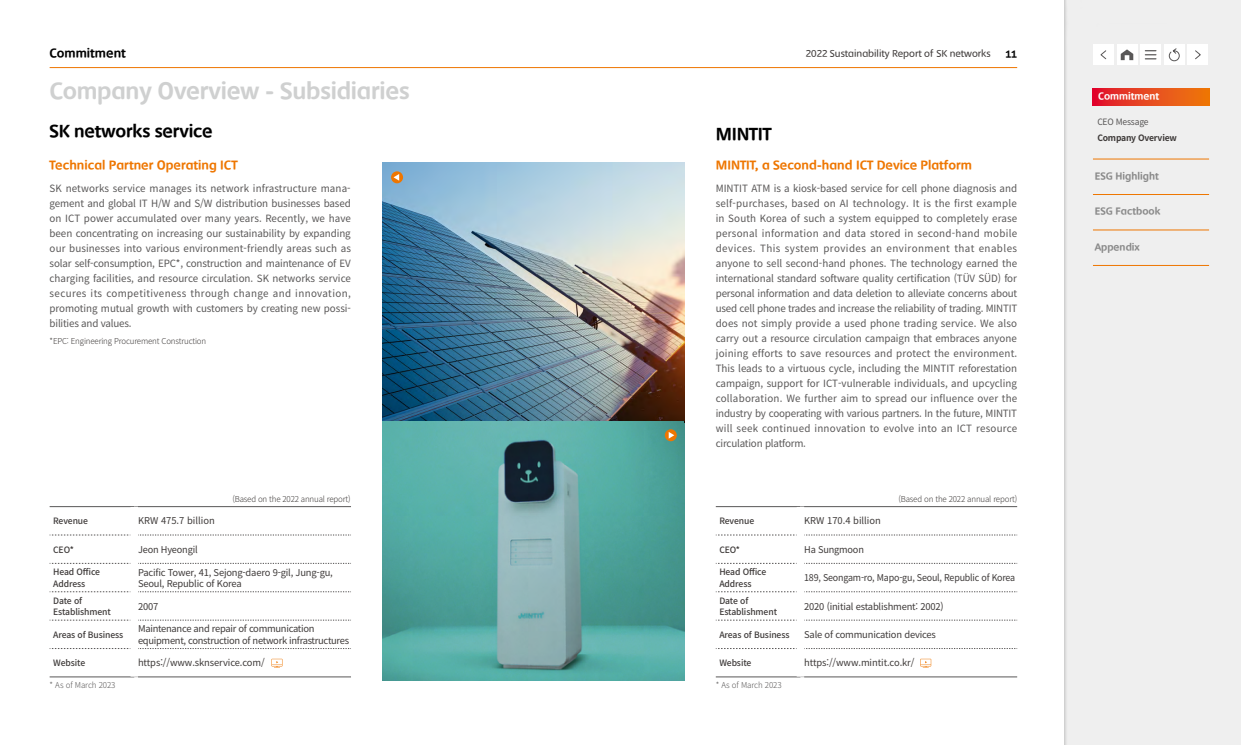
<style>
.page{position:relative;width:1241px;height:745px;background:#fff}
.page>*{position:absolute;margin:0;border:0;box-sizing:border-box;transform-origin:0 0}
.t1{font:700 23.12px "Moebius Korea";letter-spacing:-.01em;color:#cfd0d0}
.t2{font:700 17.5px "Moebius Korea";letter-spacing:-.01em;color:#000}
.t3{font:700 12.5px "Moebius Korea";color:#ee7601}
.t4{font:700 12.5px "Moebius Korea";color:#000}
.t5{font:10px/15px "Noto Sans KR";letter-spacing:-.005em;color:#595757;text-align:justify}
.t6{font:700 10px "Moebius Korea";color:#898989}
.t7{font:700 10px "Moebius Korea";color:#fff}
.t8{font:700 10px "Moebius Korea";color:#000}
.t9{font:9.38px/11.2px "Noto Sans KR";letter-spacing:-.02em;color:#3e3a39}
.t10{font:9.38px "Noto Sans KR";letter-spacing:-.02em;color:#3e3a39;scale:.95 1}
.t11{font:9.38px "Moebius Korea";letter-spacing:-.01em;color:#3e3a39}
.t12{font:9.38px "Noto Sans KR";color:#3e3a39}
.t13{font:500 8.75px/11.2px "Noto Sans KR";letter-spacing:-.01em;color:#3e3a39}
.t14{font:700 8.75px "Noto Sans KR";letter-spacing:-.025em;color:#3e3a39}
.t15{font:8.75px "Noto Sans KR";letter-spacing:-.025em;color:#595757}
.t16{font:300 8.12px "Noto Sans KR";letter-spacing:-.02em;color:#3e3a39}
.t17{font:300 8.12px "Noto Sans KR";letter-spacing:-.01em;color:#595757}
</style>
<div class="page">
<div style="left:1052px;top:0;width:188px;height:744px;background:#000;opacity:.2"></div>
<div style="left:1092px;top:44px;width:21px;height:21px;background:#fff"></div>
<div style="left:1116px;top:44px;width:21px;height:21px;background:#fff"></div>
<div style="left:1139px;top:44px;width:21px;height:21px;background:#fff"></div>
<div style="left:1163px;top:44px;width:21px;height:21px;background:#fff"></div>
<div style="left:1187px;top:44px;width:21px;height:21px;background:#fff"></div>
<svg style="left:1092px;top:89px;width:116px;height:17px;background:#e7471e"></svg>
<hr style="left:1092px;top:159px;width:116px;height:1px;background:#ee7601">
<hr style="left:1092px;top:194px;width:116px;height:1px;background:#ee7601">
<hr style="left:1092px;top:229px;width:116px;height:1px;background:#ee7601">
<hr style="left:1092px;top:265px;width:116px;height:1px;background:#ee7601">
<svg style="left:1100px;top:50px;width:6px;height:10px"></svg>
<svg style="left:1195px;top:50px;width:6px;height:10px"></svg>
<svg style="left:1145px;top:50px;width:10px;height:9px"></svg>
<svg style="left:1120px;top:49px;width:13px;height:11px"></svg>
<svg style="left:1168px;top:48px;width:11px;height:14px"></svg>
<hr style="left:50px;top:67px;width:967px;height:1px;background:#ee7601">
<img style="left:382px;top:163px;width:302px;height:258px">
<svg style="left:382px;top:421px;width:302px;height:259px;background:#5ba49f"></svg>
<svg style="left:804px;top:534px;width:213px;height:1px"></svg>
<svg style="left:806px;top:562px;width:209px;height:1px"></svg>
<svg style="left:804px;top:591px;width:213px;height:1px"></svg>
<svg style="left:804px;top:619px;width:213px;height:1px"></svg>
<svg style="left:804px;top:648px;width:213px;height:1px"></svg>
<hr style="left:800px;top:506px;width:217px;height:1px;background:#595757">
<hr style="left:800px;top:676px;width:217px;height:1px;background:#595757">
<div style="left:796px;top:676px;width:8px;height:25px;background:#fff"></div>
<hr style="left:715px;top:506px;width:85px;height:1px;background:#595757">
<hr style="left:715px;top:676px;width:85px;height:1px;background:#595757">
<svg style="left:715px;top:534px;width:80px;height:1px"></svg>
<svg style="left:718px;top:562px;width:76px;height:1px"></svg>
<svg style="left:715px;top:591px;width:80px;height:1px"></svg>
<svg style="left:715px;top:619px;width:80px;height:1px"></svg>
<svg style="left:715px;top:648px;width:80px;height:1px"></svg>
<div style="left:796px;top:506px;width:8px;height:28px;background:#fff"></div>
<svg style="left:138px;top:534px;width:213px;height:1px"></svg>
<svg style="left:138px;top:562px;width:213px;height:1px"></svg>
<svg style="left:138px;top:591px;width:213px;height:1px"></svg>
<svg style="left:138px;top:619px;width:213px;height:1px"></svg>
<svg style="left:138px;top:648px;width:213px;height:1px"></svg>
<hr style="left:134px;top:506px;width:217px;height:1px;background:#595757">
<hr style="left:134px;top:676px;width:217px;height:1px;background:#595757">
<div style="left:130px;top:676px;width:8px;height:25px;background:#fff"></div>
<hr style="left:50px;top:506px;width:84px;height:1px;background:#595757">
<hr style="left:50px;top:676px;width:84px;height:1px;background:#595757">
<svg style="left:50px;top:534px;width:80px;height:1px"></svg>
<svg style="left:52px;top:562px;width:76px;height:1px"></svg>
<svg style="left:50px;top:591px;width:80px;height:1px"></svg>
<svg style="left:50px;top:619px;width:80px;height:1px"></svg>
<svg style="left:50px;top:648px;width:80px;height:1px"></svg>
<div style="left:130px;top:506px;width:8px;height:28px;background:#fff"></div>
<svg style="left:664px;top:429px;width:12px;height:12px"></svg>
<svg style="left:668px;top:431px;width:6px;height:7px"></svg>
<svg style="left:391px;top:171px;width:12px;height:12px"></svg>
<svg style="left:393px;top:174px;width:6px;height:6px"></svg>
<svg style="left:271px;top:658px;width:11px;height:9px"></svg>
<svg style="left:920px;top:658px;width:11px;height:9px"></svg>
<p class="t4" style="left:50px;top:47px;width:78px">Commitment</p>
<p class="t11" style="left:805px;top:49px;width:186px">2022 Sustainability Report of SK networks</p>
<p class="t8" style="left:1005px;top:49px;width:13px">11</p>
<h1 class="t1" style="left:50px;top:79px;width:361px">Company Overview - Subsidiaries</h1>
<h2 class="t2" style="left:50px;top:122px;width:164px">SK networks service</h2>
<p class="t3" style="left:50px;top:159px;width:189px">Technical Partner Operating ICT</p>
<p class="t5" style="left:50px;top:181px;width:303px">SK networks service manages its network infrastructure mana&shy;gement and global IT H/W and S/W distribution businesses based on ICT power accumulated over many years. Recently, we have been concentrating on increasing our sustainability by expanding our businesses into various environment-friendly areas such as solar self-consumption, EPC*, construction and maintenance of EV charging facilities, and resource circulation. SK networks service secures its competitiveness through change and innovation, promoting mutual growth with customers by creating new possi&shy;bilities and values.</p>
<p class="t16" style="left:50px;top:336px;width:158px">*EPC: Engineering Procurement Construction</p>
<h2 class="t2" style="left:715px;top:125px;width:57px">MINTIT</h2>
<p class="t3" style="left:715px;top:159px;width:258px">MINTIT, a Second-hand ICT Device Platform</p>
<p class="t5" style="left:715px;top:181px;width:303px">MINTIT ATM is a kiosk-based service for cell phone diagnosis and self-purchases, based on AI technology. It is the first example in South Korea of such a system equipped to completely erase personal information and data stored in second-hand mobile devices. This system provides an environment that enables anyone to sell second-hand phones. The technology earned the international standard software quality certification (TÜV SÜD) for personal information and data deletion to alleviate concerns about used cell phone trades and increase the reliability of trading. MINTIT does not simply provide a used phone trading service. We also carry out a resource circulation campaign that embraces anyone joining efforts to save resources and protect the environment.<br>This leads to a virtuous cycle, including the MINTIT reforestation campaign, support for ICT-vulnerable individuals, and upcycling collaboration. We further aim to spread our influence over the industry by cooperating with various partners. In the future, MINTIT will seek continued innovation to evolve into an ICT resource circulation platform.</p>
<p class="t16" style="left:232px;top:494px;width:119px">(Based on the 2022 annual report)</p>
<p class="t16" style="left:898px;top:494px;width:120px">(Based on the 2022 annual report)</p>
<p class="t13" style="left:53px;top:515px;width:36px">Revenue</p>
<p class="t12" style="left:138px;top:515px;width:78px">KRW 475.7 billion</p>
<p class="t13" style="left:53px;top:543px;width:22px">CEO*</p>
<p class="t9" style="left:138px;top:543px;width:61px">Jeon Hyeongil</p>
<p class="t13" style="left:53px;top:566px;width:48px">Head Office<br>Address</p>
<p class="t9" style="left:138px;top:566px;width:196px">Pacific Tower, 41, Sejong-daero 9-gil, Jung-gu,<br>Seoul, Republic of Korea</p>
<p class="t13" style="left:53px;top:594px;width:59px">Date of<br>Establishment</p>
<p class="t9" style="left:138px;top:600px;width:22px">2007</p>
<p class="t13" style="left:53px;top:628px;width:72px">Areas of Business</p>
<p class="t9" style="left:138px;top:623px;width:212px">Maintenance and repair of communication equipment, construction of network infrastructures</p>
<p class="t13" style="left:53px;top:657px;width:34px">Website</p>
<p class="t9" style="left:138px;top:657px;width:128px">https://www.sknservice.com/</p>
<p class="t17" style="left:50px;top:680px;width:67px">* As of March 2023</p>
<p class="t17" style="left:715px;top:680px;width:67px">* As of March 2023</p>
<p class="t13" style="left:719px;top:515px;width:36px">Revenue</p>
<p class="t12" style="left:804px;top:515px;width:78px">KRW 170.4 billion</p>
<p class="t13" style="left:719px;top:543px;width:22px">CEO*</p>
<p class="t9" style="left:804px;top:543px;width:61px">Ha Sungmoon</p>
<p class="t13" style="left:719px;top:566px;width:48px">Head Office<br>Address</p>
<p class="t10" style="left:804px;top:572px;width:224px">189, Seongam-ro, Mapo-gu, Seoul, Republic of Korea</p>
<p class="t13" style="left:719px;top:594px;width:59px">Date of<br>Establishment</p>
<p class="t9" style="left:804px;top:600px;width:141px">2020 (initial establishment: 2002)</p>
<p class="t13" style="left:719px;top:628px;width:72px">Areas of Business</p>
<p class="t9" style="left:804px;top:628px;width:133px">Sale of communication devices</p>
<p class="t13" style="left:719px;top:657px;width:34px">Website</p>
<p class="t9" style="left:804px;top:657px;width:112px">https://www.mintit.co.kr/</p>
<p class="t7" style="left:1098px;top:91px;width:62px">Commitment</p>
<p class="t15" style="left:1097px;top:116px;width:53px">CEO Message</p>
<p class="t14" style="left:1097px;top:133px;width:81px">Company Overview</p>
<p class="t6" style="left:1094px;top:171px;width:66px">ESG Highlight</p>
<p class="t6" style="left:1094px;top:206px;width:67px">ESG Factbook</p>
<p class="t6" style="left:1094px;top:241px;width:47px">Appendix</p>
</div>
